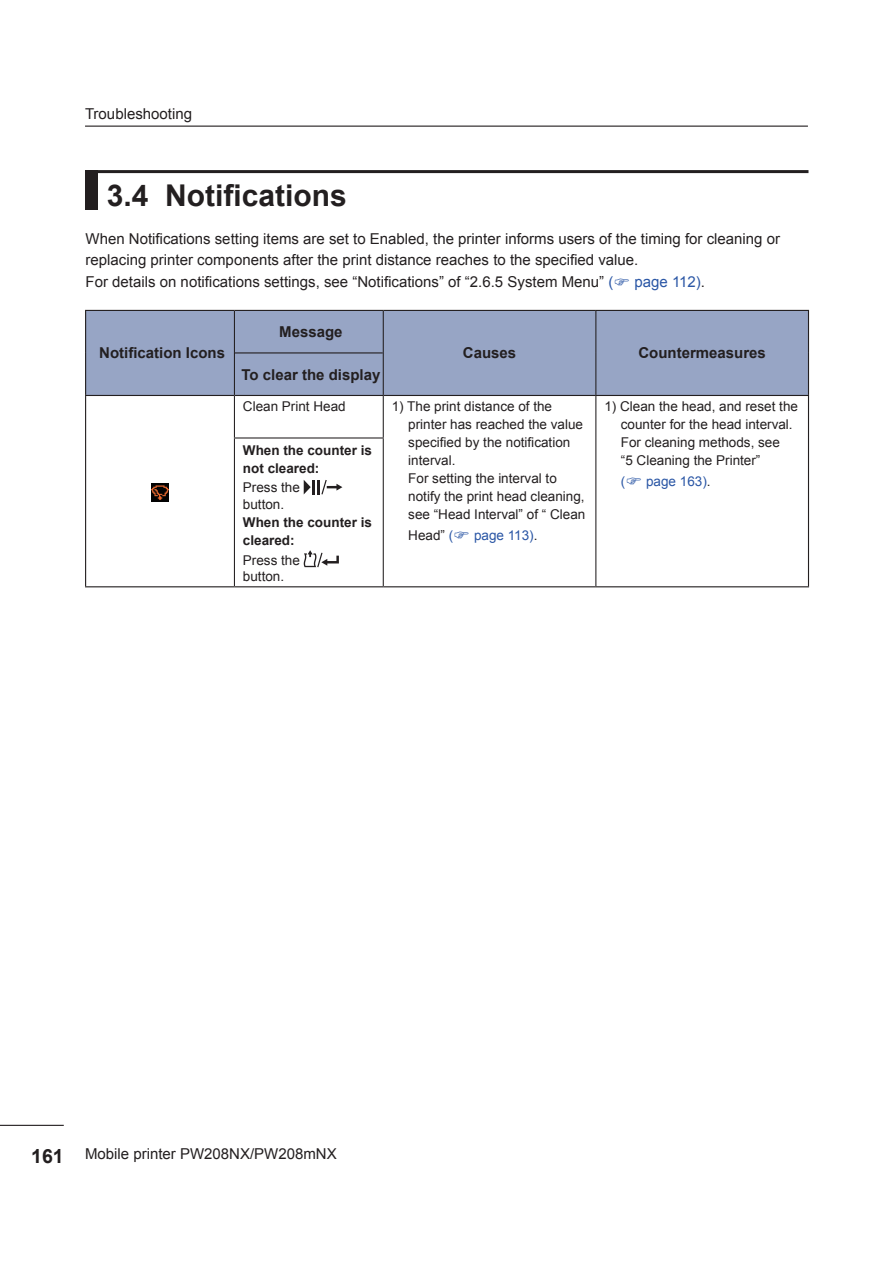
<style>
.page{position:relative;width:893px;height:1263px;background:#fff}
.page>*{position:absolute;margin:0;border:0;box-sizing:border-box;transform-origin:0 0}
.Title_-_Large{font:700 30px "Arial";color:#231f20}
.Body_Text__Bold{font:15px/21px "Arial";color:#231f20}
.t1{font:700 15px "Arial";color:#231f20}
.Body_Text__Bold-2{font:15px "Arial";color:#2a56a5}
.Body_Text_-_Chart{font:13.5px/18px "Arial";color:#231f20}
.Body_Text_-_Chart-2{font:700 13.5px/18px "Arial";color:#231f20}
.Body_Text_-_Chart-3{font:13.5px "Arial";color:#2a56a5}
.s1{color:#2a56a5}
.s2{color:#231f20}
.s3{font-weight:700;font-size:19.5px}
</style>
<div class="page">
<hr style="left:85px;top:126px;width:723px;height:1px;background:#231f20">
<hr style="left:0;top:1125px;width:64px;height:1px;background:#231f20">
<div style="left:86px;top:170px;width:12px;height:40px;background:#231f20"></div>
<hr style="left:86px;top:170px;width:722px;height:3px;background:#231f20">
<div style="left:86px;top:311px;width:722px;height:84px;background:#97a5c5"></div>
<hr style="left:234px;top:311px;width:1px;height:42px;background:#231f20">
<hr style="left:383px;top:311px;width:1px;height:42px;background:#231f20">
<hr style="left:595px;top:311px;width:1px;height:42px;background:#231f20">
<hr style="left:234px;top:353px;width:1px;height:42px;background:#231f20">
<hr style="left:383px;top:353px;width:1px;height:42px;background:#231f20">
<hr style="left:595px;top:353px;width:1px;height:42px;background:#231f20">
<hr style="left:234px;top:396px;width:1px;height:41px;background:#231f20">
<hr style="left:383px;top:396px;width:1px;height:41px;background:#231f20">
<hr style="left:595px;top:396px;width:1px;height:42px;background:#231f20">
<hr style="left:234px;top:437px;width:150px;height:1px;background:#231f20">
<hr style="left:234px;top:438px;width:1px;height:148px;background:#231f20">
<hr style="left:383px;top:438px;width:1px;height:148px;background:#231f20">
<hr style="left:595px;top:438px;width:1px;height:148px;background:#231f20">
<hr style="left:808px;top:311px;width:1px;height:42px;background:#231f20">
<hr style="left:808px;top:353px;width:1px;height:42px;background:#231f20">
<hr style="left:85px;top:586px;width:149px;height:1px;background:#231f20">
<hr style="left:383px;top:586px;width:213px;height:1px;background:#231f20">
<hr style="left:596px;top:586px;width:213px;height:1px;background:#231f20">
<hr style="left:85px;top:310px;width:149px;height:1px;background:#231f20">
<hr style="left:85px;top:311px;width:1px;height:42px;background:#231f20">
<hr style="left:234px;top:310px;width:149px;height:1px;background:#231f20">
<hr style="left:383px;top:310px;width:213px;height:1px;background:#231f20">
<hr style="left:596px;top:310px;width:213px;height:1px;background:#231f20">
<hr style="left:85px;top:353px;width:1px;height:42px;background:#231f20">
<hr style="left:235px;top:352px;width:148px;height:1px;background:#231f20">
<hr style="left:85px;top:395px;width:149px;height:1px;background:#231f20">
<hr style="left:234px;top:395px;width:149px;height:1px;background:#231f20">
<hr style="left:383px;top:395px;width:213px;height:1px;background:#231f20">
<hr style="left:596px;top:395px;width:213px;height:1px;background:#231f20">
<hr style="left:85px;top:396px;width:1px;height:42px;background:#231f20">
<hr style="left:808px;top:396px;width:1px;height:42px;background:#231f20">
<hr style="left:85px;top:438px;width:1px;height:148px;background:#231f20">
<hr style="left:808px;top:438px;width:1px;height:148px;background:#231f20">
<hr style="left:234px;top:586px;width:149px;height:1px;background:#231f20">
<img style="left:151px;top:483px;width:18px;height:18px">
<svg style="left:304px;top:480px;width:38px;height:15px"></svg>
<svg style="left:304px;top:550px;width:35px;height:17px"></svg>
<p class="Body_Text__Bold" style="left:85px;top:104px;width:108px">Troubleshooting</p>
<p class="Title_-_Large" style="left:107px;top:175px;width:242px">3.4 Notifications</p>
<p class="Body_Text__Bold" style="left:86px;top:228px;width:696px">When Notifications setting items are set to Enabled, the printer informs users of the timing for cleaning or replacing printer components after the print distance reaches to the specified value.</p>
<p class="Body_Text__Bold" style="left:86px;top:272px;width:529px">For details on notifications settings, see “Notifications” of “2.6.5 System Menu” <span class="s1">(</span></p>
<p class="Body_Text__Bold-2" style="left:634px;top:272px;width:72px">page 112)<span class="s2">.</span></p>
<p class="t1" style="left:99px;top:343px;width:127px">Notification Icons</p>
<p class="t1" style="left:279px;top:322px;width:65px">Message</p>
<p class="t1" style="left:463px;top:343px;width:55px">Causes</p>
<p class="t1" style="left:638px;top:343px;width:129px">Countermeasures</p>
<p class="t1" style="left:242px;top:364px;width:140px">To clear the display</p>
<p class="Body_Text_-_Chart" style="left:243px;top:398px;width:104px">Clean Print Head</p>
<p class="Body_Text_-_Chart" style="left:408px;top:398px;width:176px;text-indent:-16px">1) The print distance of the printer has reached the value specified by the notification interval.</p>
<p class="Body_Text_-_Chart" style="left:408px;top:470px;width:179px">For setting the interval to notify the print head cleaning, see “Head Interval” of “ Clean</p>
<p class="Body_Text_-_Chart" style="left:408px;top:526px;width:47px">Head” <span class="s1">(</span></p>
<p class="Body_Text_-_Chart-3" style="left:474px;top:526px;width:65px">page 113)<span class="s2">.</span></p>
<p class="Body_Text_-_Chart-2" style="left:243px;top:442px;width:131px">When the counter is not cleared:</p>
<p class="Body_Text_-_Chart" style="left:243px;top:479px;width:59px;line-height:17.2px">Press the button.</p>
<p class="Body_Text_-_Chart-2" style="left:243px;top:514px;width:131px">When the counter is cleared:</p>
<p class="Body_Text_-_Chart" style="left:243px;top:552px;width:59px;line-height:16.2px">Press the button.</p>
<p class="Body_Text_-_Chart" style="left:621px;top:398px;width:179px;text-indent:-16px">1) Clean the head, and reset the counter for the head interval.<br>For cleaning methods, see<br>“5 Cleaning the Printer”</p>
<p class="Body_Text_-_Chart-3" style="left:621px;top:472px;width:6px">(</p>
<p class="Body_Text_-_Chart-3" style="left:646px;top:472px;width:66px">page 163)<span class="s2">.</span></p>
<p class="Body_Text__Bold" style="left:31px;top:1143px;width:307px"><span class="s3">161</span> Mobile printer PW208NX/PW208mNX</p>
</div>
